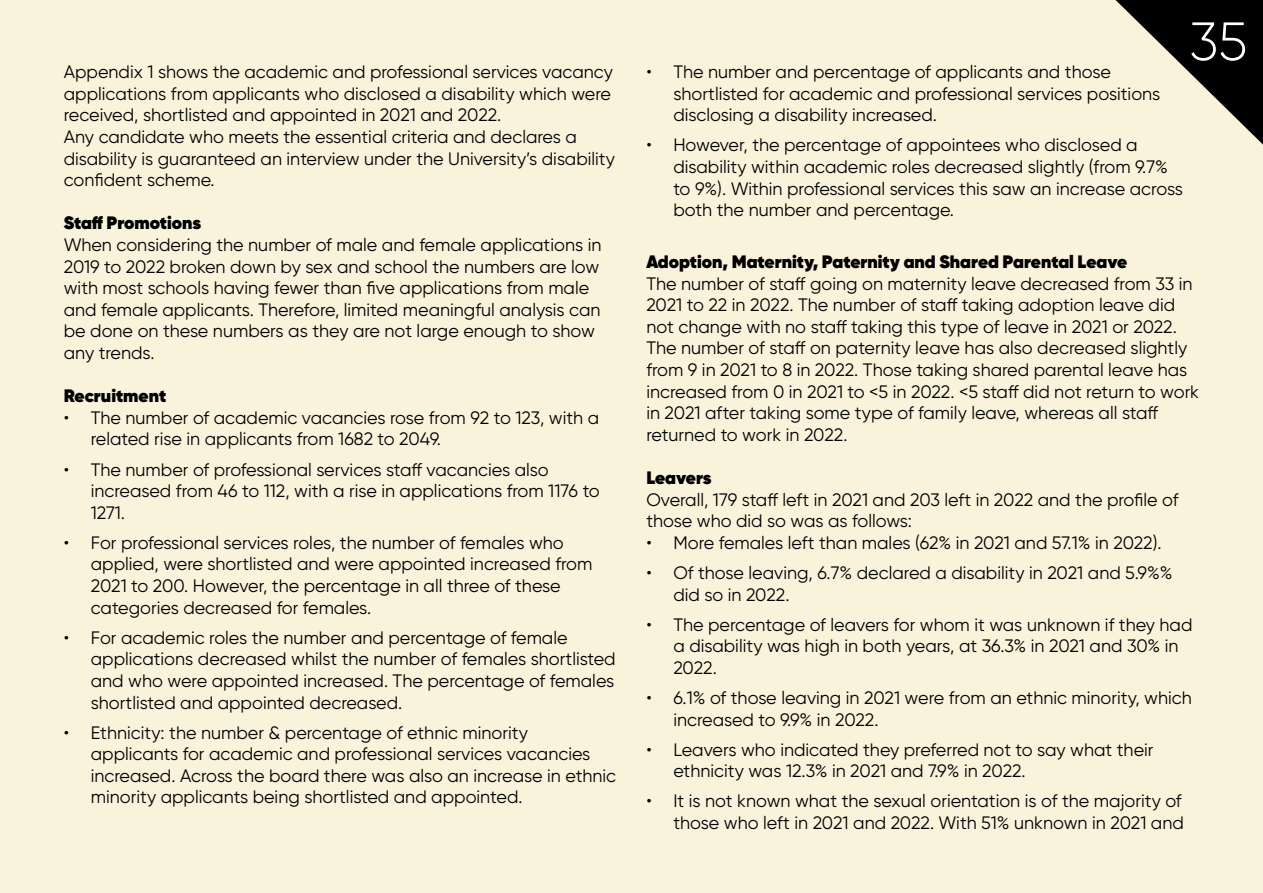
<style>
.page{position:relative;width:1263px;height:893px;background:#faf3dc}
.page>*{position:absolute;margin:0;border:0;box-sizing:border-box;transform-origin:0 0}
.t1{font:300 54px "Gilroy";color:#fff}
.contents_no_rule{font:18px/21.6px "Gilroy";color:#000}
.contents_no_rule-2{font:800 18px "Gilroy";color:#000}
</style>
<div class="page">
<svg style="left:1115px;top:0;width:148px;height:145px"></svg>
<p class="contents_no_rule" style="left:64px;top:61px;width:551px;text-align:justify">Appendix 1 shows the academic and professional services vacancy applications from applicants who disclosed a disability which were received, shortlisted and appointed in 2021 and 2022.</p>
<p class="contents_no_rule" style="left:64px;top:126px;width:553px">Any candidate who meets the essential criteria and declares a disability is guaranteed an interview under the University’s disability confident scheme.</p>
<p class="contents_no_rule-2" style="left:64px;top:212px;width:139px">Staff Promotions</p>
<p class="contents_no_rule" style="left:64px;top:234px;width:539px">When considering the number of male and female applications in 2019 to 2022 broken down by sex and school the numbers are low with most schools having fewer than five applications from male and female applicants. Therefore, limited meaningful analysis can be done on these numbers as they are not large enough to show any trends.</p>
<p class="contents_no_rule-2" style="left:64px;top:384px;width:104px">Recruitment</p>
<p class="contents_no_rule" style="left:91px;top:406px;width:510px;text-indent:-27px">• The number of academic vacancies rose from 92 to 123, with a related rise in applicants from 1682 to 2049.</p>
<p class="contents_no_rule" style="left:91px;top:458px;width:510px;text-indent:-27px">• The number of professional services staff vacancies also increased from 46 to 112, with a rise in applications from 1176 to<br>1271.</p>
<p class="contents_no_rule" style="left:91px;top:532px;width:503px;text-indent:-27px">• For professional services roles, the number of females who applied, were shortlisted and were appointed increased from 2021 to 200. However, the percentage in all three of these categories decreased for females.</p>
<p class="contents_no_rule" style="left:91px;top:626px;width:526px;text-indent:-27px">• For academic roles the number and percentage of female applications decreased whilst the number of females shortlisted and who were appointed increased. The percentage of females shortlisted and appointed decreased.</p>
<p class="contents_no_rule" style="left:91px;top:721px;width:527px;text-indent:-27px">• Ethnicity: the number &amp; percentage of ethnic minority applicants for academic and professional services vacancies increased. Across the board there was also an increase in ethnic minority applicants being shortlisted and appointed.</p>
<h1 class="t1" style="left:1189px;top:8px;width:60px">35</h1>
<p class="contents_no_rule" style="left:673px;top:61px;width:489px;text-indent:-27px">• The number and percentage of applicants and those shortlisted for academic and professional services positions disclosing a disability increased.</p>
<p class="contents_no_rule" style="left:673px;top:134px;width:511px;text-indent:-27px">• However, the percentage of appointees who disclosed a disability within academic roles decreased slightly (from 9.7% to 9%). Within professional services this saw an increase across both the number and percentage.</p>
<p class="contents_no_rule-2" style="left:646px;top:250px;width:482px">Adoption, Maternity, Paternity and Shared Parental Leave</p>
<p class="contents_no_rule" style="left:646px;top:272px;width:554px">The number of staff going on maternity leave decreased from 33 in 2021 to 22 in 2022. The number of staff taking adoption leave did not change with no staff taking this type of leave in 2021 or 2022.<br>The number of staff on paternity leave has also decreased slightly from 9 in 2021 to 8 in 2022. Those taking shared parental leave has increased from 0 in 2021 to &lt;5 in 2022. &lt;5 staff did not return to work in 2021 after taking some type of family leave, whereas all staff returned to work in 2022.</p>
<p class="contents_no_rule-2" style="left:646px;top:466px;width:67px">Leavers</p>
<p class="contents_no_rule" style="left:646px;top:488px;width:534px">Overall, 179 staff left in 2021 and 203 left in 2022 and the profile of those who did so was as follows:</p>
<p class="contents_no_rule" style="left:646px;top:532px;width:517px">• More females left than males (62% in 2021 and 57.1% in 2022).</p>
<p class="contents_no_rule" style="left:673px;top:562px;width:501px;text-indent:-27px">• Of those leaving, 6.7% declared a disability in 2021 and 5.9%% did so in 2022.</p>
<p class="contents_no_rule" style="left:673px;top:613px;width:521px;text-indent:-27px">• The percentage of leavers for whom it was unknown if they had a disability was high in both years, at 36.3% in 2021 and 30% in<br>2022.</p>
<p class="contents_no_rule" style="left:673px;top:687px;width:520px;text-indent:-27px">• 6.1% of those leaving in 2021 were from an ethnic minority, which increased to 9.9% in 2022.</p>
<p class="contents_no_rule" style="left:673px;top:738px;width:482px;text-indent:-27px">• Leavers who indicated they preferred not to say what their ethnicity was 12.3% in 2021 and 7.9% in 2022.</p>
<p class="contents_no_rule" style="left:646px;top:790px;width:539px;text-align:right">• It is not known what the sexual orientation is of the majority of those who left in 2021 and 2022. With 51% unknown in 2021 and</p>
</div>
